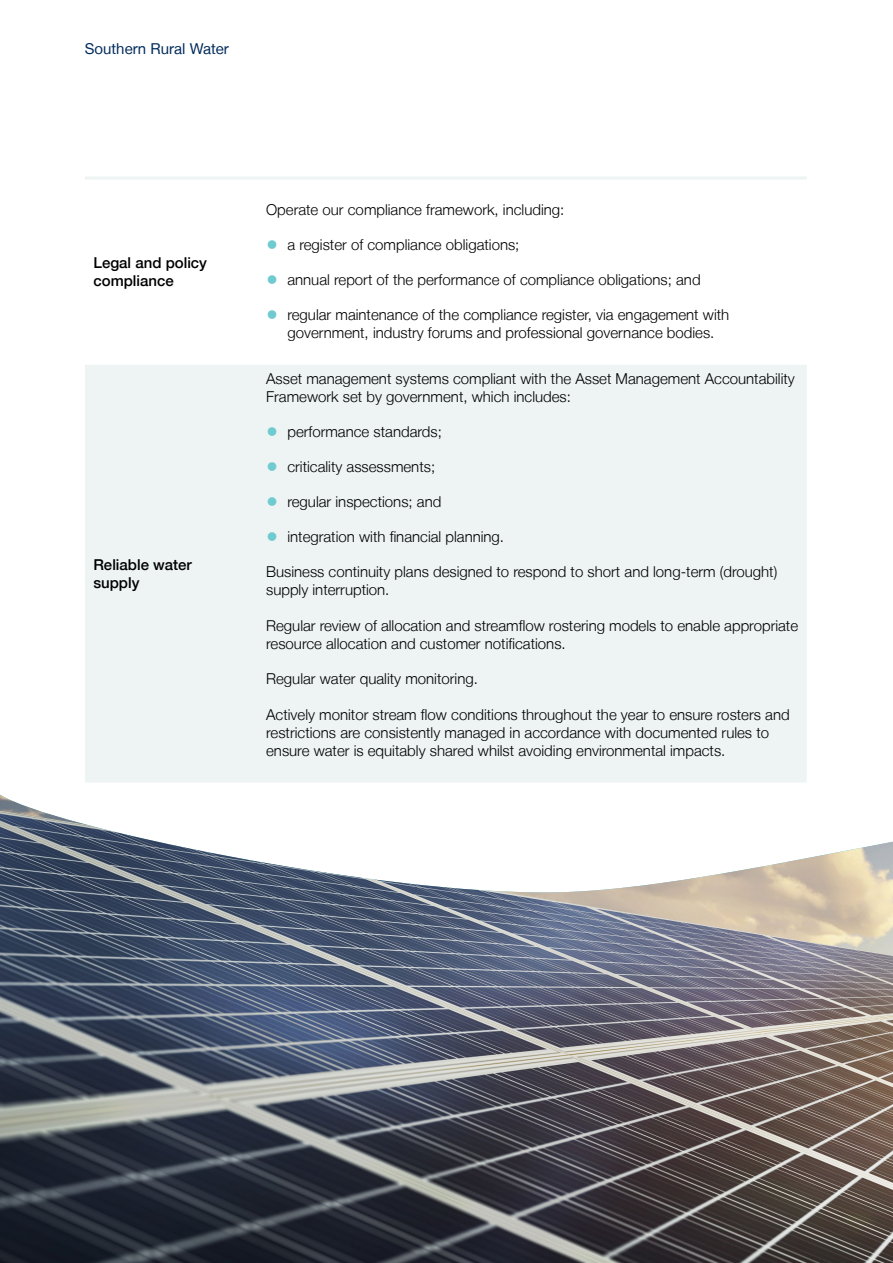
<style>
.page{position:relative;width:893px;height:1263px;background:#fff}
.page>*{position:absolute;margin:0;border:0;box-sizing:border-box;transform-origin:0 0}
.t1{font:300 15px/18px "Helvetica Neue LT";color:#000}
.t2{font:500 15px/18px "Helvetica Neue LT";color:#000}
.t3{font:15px "Helvetica Neue LT";color:#002b5c}
.s1{font-size:24px;color:#6fcbd0}
</style>
<div class="page">
<img style="left:0;top:795px;width:893px;height:468px">
<div style="left:85px;top:365px;width:722px;height:417px;background:#edf4f3"></div>
<hr style="left:85px;top:176px;width:173px;height:3px;background:#edf4f3">
<hr style="left:258px;top:176px;width:549px;height:3px;background:#edf4f3">
<p class="t3" style="left:85px;top:40px;width:145px">Southern Rural Water</p>
<p class="t2" style="left:93px;top:253px;width:115px">Legal and policy compliance</p>
<p class="t2" style="left:93px;top:555px;width:100px">Reliable water supply</p>
<p class="t1" style="left:266px;top:201px;width:300px">Operate our compliance framework, including:</p>
<p class="t1" style="left:266px;top:236px;width:255px"><span class="s1">•</span> a register of compliance obligations;</p>
<p class="t1" style="left:266px;top:271px;width:436px"><span class="s1">•</span> annual report of the performance of compliance obligations; and</p>
<p class="t1" style="left:266px;top:306px;width:465px;text-align:center"><span class="s1">•</span> regular maintenance of the compliance register, via engagement with government, industry forums and professional governance bodies.</p>
<p class="t1" style="left:266px;top:369px;width:530px">Asset management systems compliant with the Asset Management Accountability<br>Framework set by government, which includes:</p>
<p class="t1" style="left:266px;top:422px;width:177px"><span class="s1">•</span> performance standards;</p>
<p class="t1" style="left:266px;top:457px;width:171px"><span class="s1">•</span> criticality assessments;</p>
<p class="t1" style="left:266px;top:492px;width:177px"><span class="s1">•</span> regular inspections; and</p>
<p class="t1" style="left:266px;top:527px;width:239px"><span class="s1">•</span> integration with financial planning.</p>
<p class="t1" style="left:266px;top:562px;width:513px">Business continuity plans designed to respond to short and long-term (drought) supply interruption.</p>
<p class="t1" style="left:266px;top:616px;width:533px">Regular review of allocation and streamflow rostering models to enable appropriate resource allocation and customer notifications.</p>
<p class="t1" style="left:266px;top:669px;width:213px">Regular water quality monitoring.</p>
<p class="t1" style="left:266px;top:705px;width:525px">Actively monitor stream flow conditions throughout the year to ensure rosters and restrictions are consistently managed in accordance with documented rules to ensure water is equitably shared whilst avoiding environmental impacts.</p>
</div>
